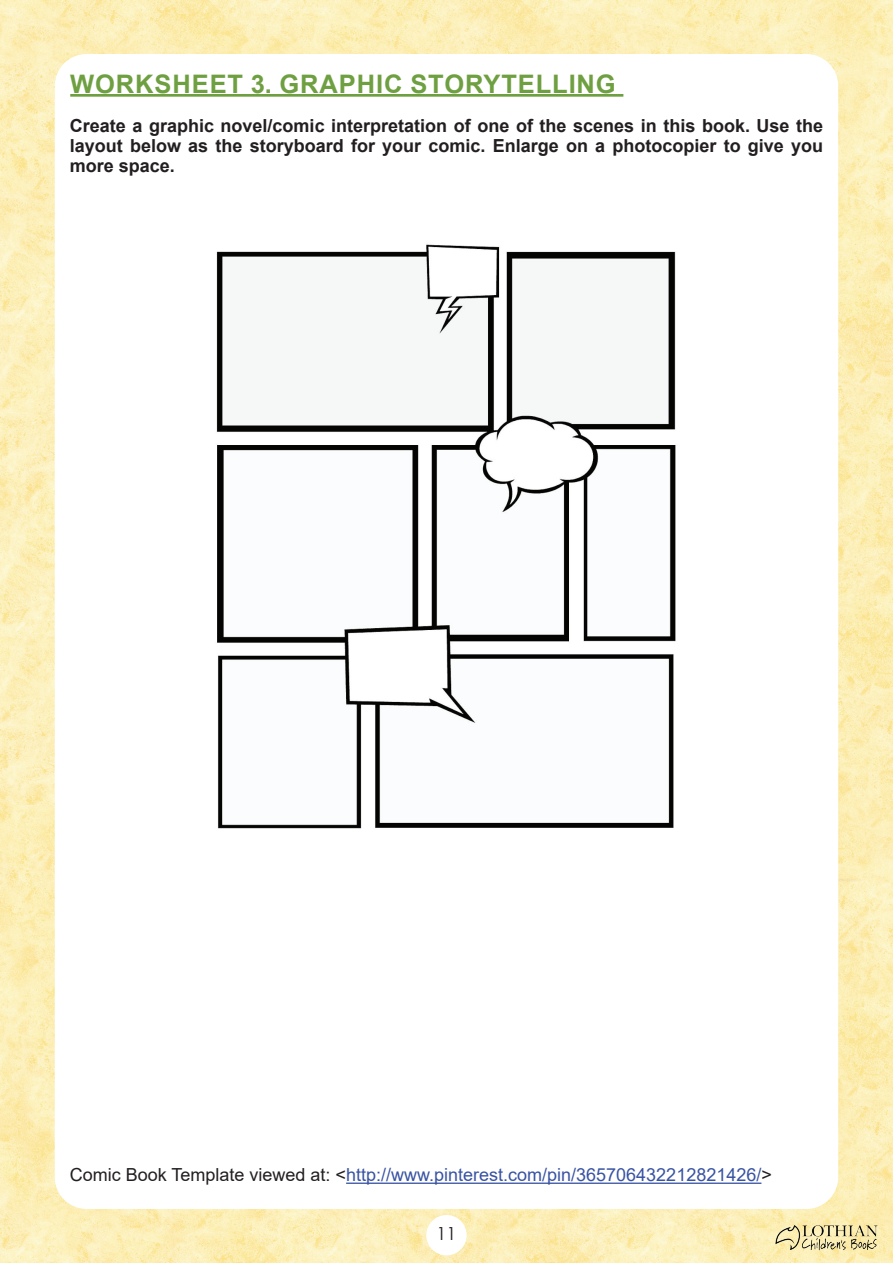
<style>
.page{position:relative;width:893px;height:1263px;background:#fff}
.page>*{position:absolute;margin:0;border:0;box-sizing:border-box;transform-origin:0 0}
.t1{font:700 25.5px "Arial";letter-spacing:.035em;color:#6e9f40}
.t2{font:700 18px/19.8px "Arial";color:#231f20;text-align:justify}
.t3{font:18px "Arial";color:#3853a3}
.t4{font:18px "Century Gothic";color:#231f20}
.s1{color:#231f20}
</style>
<div class="page">
<img style="left:0;top:0;width:893px;height:1263px">
<div style="left:55px;top:54px;width:783px;height:1155px;background:#fff;border-radius:32px"></div>
<div style="left:426px;top:1215px;width:41px;height:40px;background:#fff;border-radius:50%"></div>
<img style="left:774px;top:1216px;width:105px;height:45px">
<hr style="left:70px;top:94px;width:553px;height:3px;background:#6e9f40">
<hr style="left:346px;top:1182px;width:415px;height:2px;background:#3853a3">
<img style="left:216px;top:244px;width:460px;height:585px">
<h1 class="t1" style="left:70px;top:66px;width:547px">WORKSHEET 3. GRAPHIC STORYTELLING</h1>
<p class="t2" style="left:70px;top:116px;width:755px">Create a graphic novel/comic interpretation of one of the scenes in this book. Use the layout below as the storyboard for your comic. Enlarge on a photocopier to give you more space.</p>
<p class="t3" style="left:70px;top:1162px;width:704px"><span class="s1">Comic Book Template viewed at: &lt;</span>http://www.pinterest.com/pin/365706432212821426/<span class="s1">&gt;</span></p>
<p class="t4" style="left:436px;top:1221px;width:21px">11</p>
</div>
